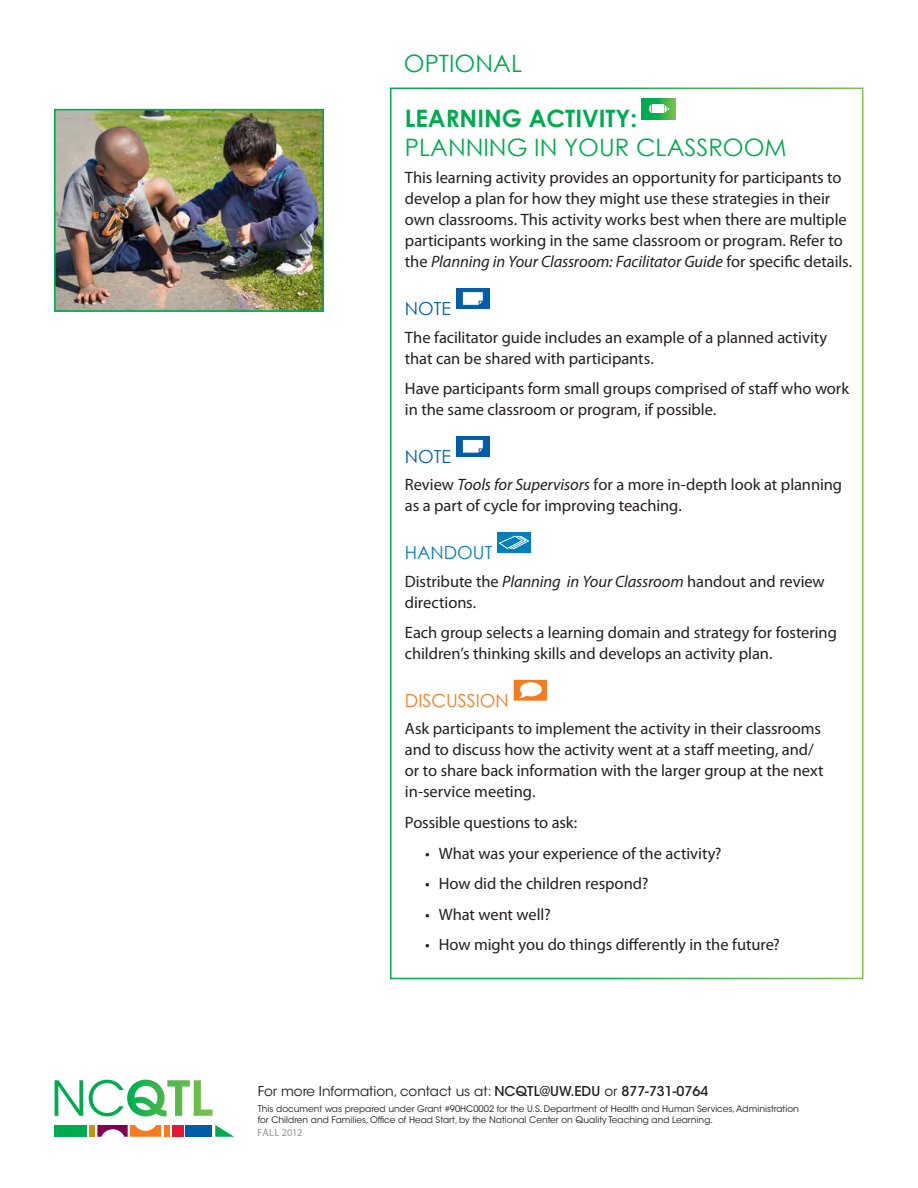
<style>
.page{position:relative;width:918px;height:1188px;background:#fff}
.page>*{position:absolute;margin:0;border:0;box-sizing:border-box;transform-origin:0 0}
.t1{font:24px/28.8px "Century Gothic";color:#00aa4f}
.Discussion_Header{font:18px "Century Gothic";color:#f47b20}
.Note_Header{font:18px "Century Gothic";color:#005daa}
.Handout_Header{font:18px "Century Gothic";color:#007fb8}
.body{font:16.5px/21px "Myriad Pro";letter-spacing:-.005em;color:#231f20}
.t2{font:13.5px "ITC Avant Garde Std";color:#231f20}
.Version_Number{font:10.5px "Myriad Pro";letter-spacing:-.005em;color:#939598}
.t3{font:9px/10.8px "ITC Avant Garde Std";color:#231f20}
.s1{font-weight:700}
.s2{font-style:italic}
.s3{font-weight:500}
</style>
<div class="page">
<div style="left:54px;top:1125px;width:33px;height:12px;background:#00aa4f"></div>
<svg style="left:97px;top:1125px;width:64px;height:12px"></svg>
<div style="left:164px;top:1125px;width:6px;height:12px;background:#f47b20"></div>
<div style="left:185px;top:1125px;width:27px;height:12px;background:#005daa"></div>
<svg style="left:55px;top:1080px;width:158px;height:36px"></svg>
<svg style="left:215px;top:1125px;width:19px;height:12px"></svg>
<div style="left:172px;top:1125px;width:11px;height:12px;background:#e31837"></div>
<div style="left:89px;top:1125px;width:6px;height:12px;background:#c4960c"></div>
<img style="left:57px;top:112px;width:264px;height:197px">
<div style="left:54px;top:109px;width:270px;height:203px;border:2px solid #00aa4f"></div>
<div style="left:456px;top:288px;width:33px;height:21px;background:#005daa"></div>
<svg style="left:462px;top:291px;width:22px;height:15px"></svg>
<div style="left:456px;top:436px;width:33px;height:21px;background:#005daa"></div>
<svg style="left:462px;top:439px;width:22px;height:14px"></svg>
<div style="left:497px;top:532px;width:34px;height:21px;background:#007fb8"></div>
<svg style="left:499px;top:535px;width:30px;height:15px"></svg>
<svg style="left:514px;top:680px;width:33px;height:21px"></svg>
<svg style="left:642px;top:98px;width:33px;height:21px"></svg>
<div style="left:652px;top:105px;width:11px;height:8px;background:#fff"></div>
<svg style="left:665px;top:105px;width:4px;height:8px"></svg>
<svg style="left:649px;top:105px;width:2px;height:8px"></svg>
<p class="t1" style="left:404px;top:49px;width:120px">OPTIONAL</p>
<p class="t1" style="left:405px;top:103px;width:383px"><span class="s1">LEARNING ACTIVITY:<br></span>PLANNING IN YOUR CLASSROOM</p>
<p class="body" style="left:405px;top:167px;width:449px">This learning activity provides an opportunity for participants to develop a plan for how they might use these strategies in their own classrooms. This activity works best when there are multiple participants working in the same classroom or program. Refer to the <span class="s2">Planning in Your Classroom: Facilitator Guide</span> for specific details.</p>
<p class="Note_Header" style="left:405px;top:297px;width:48px">NOTE</p>
<p class="body" style="left:405px;top:326px;width:424px">The facilitator guide includes an example of a planned activity that can be shared with participants.</p>
<p class="body" style="left:405px;top:378px;width:446px">Have participants form small groups comprised of staff who work in the same classroom or program, if possible.</p>
<p class="Note_Header" style="left:405px;top:445px;width:48px">NOTE</p>
<p class="body" style="left:405px;top:474px;width:439px">Review <span class="s2">Tools for Supervisors</span> for a more in-depth look at planning as a part of cycle for improving teaching.</p>
<p class="Handout_Header" style="left:405px;top:541px;width:89px">HANDOUT</p>
<p class="body" style="left:405px;top:570px;width:421px">Distribute the <span class="s2">Planning in Your Classroom</span> handout and review directions.</p>
<p class="body" style="left:405px;top:622px;width:434px">Each group selects a learning domain and strategy for fostering children’s thinking skills and develops an activity plan.</p>
<p class="Discussion_Header" style="left:405px;top:689px;width:105px">DISCUSSION</p>
<p class="body" style="left:405px;top:718px;width:420px">Ask participants to implement the activity in their classrooms and to discuss how the activity went at a staff meeting, and/ or to share back information with the larger group at the next in-service meeting.</p>
<p class="body" style="left:405px;top:812px;width:174px">Possible questions to ask:</p>
<p class="body" style="left:425px;top:842px;width:298px">• What was your experience of the activity?</p>
<p class="body" style="left:425px;top:873px;width:225px">• How did the children respond?</p>
<p class="body" style="left:425px;top:903px;width:127px">• What went well?</p>
<p class="body" style="left:425px;top:934px;width:356px">• How might you do things differently in the future?</p>
<p class="t2" style="left:258px;top:1083px;width:452px">For more Information, contact us at: <span class="s3">NCQTL@UW.EDU</span> or <span class="s3">877-731-0764</span></p>
<p class="t3" style="left:258px;top:1104px;width:543px">This document was prepared under Grant #90HC0002 for the U.S. Department of Health and Human Services, Administration for Children and Families, Office of Head Start, by the National Center on Quality Teaching and Learning.</p>
<p class="Version_Number" style="left:258px;top:1126px;width:46px">FALL 2012</p>
</div>
